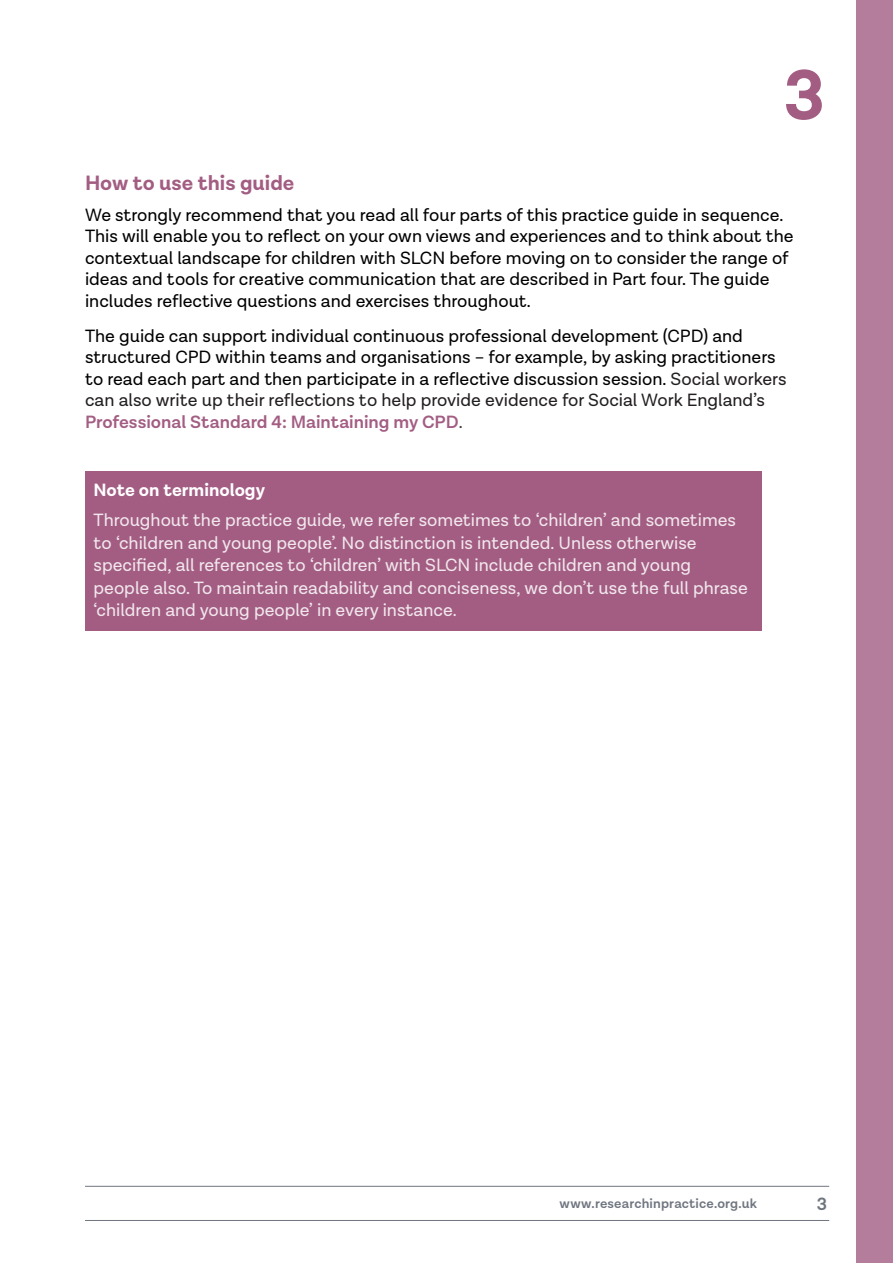
<style>
.page{position:relative;width:893px;height:1263px;background:#fff}
.page>*{position:absolute;margin:0;border:0;box-sizing:border-box;transform-origin:0 0}
.t1{font:700 72px "Lota Grotesque Alt 1";color:#a35d83}
.Heading_3{font:700 21px "Lota Grotesque Alt 1";color:#a35d83}
.t2{font:18px/21.6px "Lota Grotesque Alt 1";color:#000}
.t3{font:18px/22.5px "Lota Grotesque Alt 1";color:#f1e7ec}
.t4{font:700 18px "Lota Grotesque Alt 1";color:#fff}
.t5{font:600 18px "Lota Grotesque Alt 1";color:#6f7580}
.t6{font:600 13.5px "Lota Grotesque Alt 1";letter-spacing:.01em;color:#6f7580}
.s1{color:#231f20}
.s2{font-weight:600;color:#a35d83}
.s3{color:#3f3f3f}
</style>
<div class="page">
<hr style="left:85px;top:1220px;width:744px;height:1px;background:#6f7580">
<hr style="left:85px;top:1186px;width:744px;height:1px;background:#6f7580">
<div style="left:857px;top:0;width:36px;height:1263px;background:#b57d9c"></div>
<div style="left:85px;top:471px;width:676px;height:159px;background:#a35d83"></div>
<p class="t1" style="left:784px;top:54px;width:43px">3</p>
<p class="Heading_3" style="left:85px;top:171px;width:211px">How to use this guide</p>
<p class="t2" style="left:85px;top:204px;width:710px">We strongly recommend that you read all four parts of this practice guide in sequence.<br>This will enable you to reflect on your own views and experiences and to think about the contextual landscape for children with SLCN before moving on to consider the range of ideas and tools for creative communication that are described in Part four. The guide includes reflective questions and exercises throughout.</p>
<p class="t2" style="left:85px;top:325px;width:703px">The guide can support individual continuous professional development (CPD) and structured CPD within teams and organisations – for example, by asking practitioners to read each part and then participate in a reflective discussion session. <span class="s1">Social workers can also write up their reflections to help provide evidence for Social Work England’s </span><span class="s2">Professional Standard 4: Maintaining my CPD</span><span class="s3">.</span></p>
<p class="t4" style="left:94px;top:480px;width:173px">Note on terminology</p>
<p class="t3" style="left:94px;top:509px;width:656px">Throughout the practice guide, we refer sometimes to ‘children’ and sometimes to ‘children and young people’. No distinction is intended. Unless otherwise specified, all references to ‘children’ with SLCN include children and young people also. To maintain readability and conciseness, we don’t use the full phrase ‘children and young people’ in every instance.</p>
<p class="t6" style="left:560px;top:1195px;width:199px">www.researchinpractice.org.uk</p>
<p class="t5" style="left:817px;top:1193px;width:12px">3</p>
</div>
